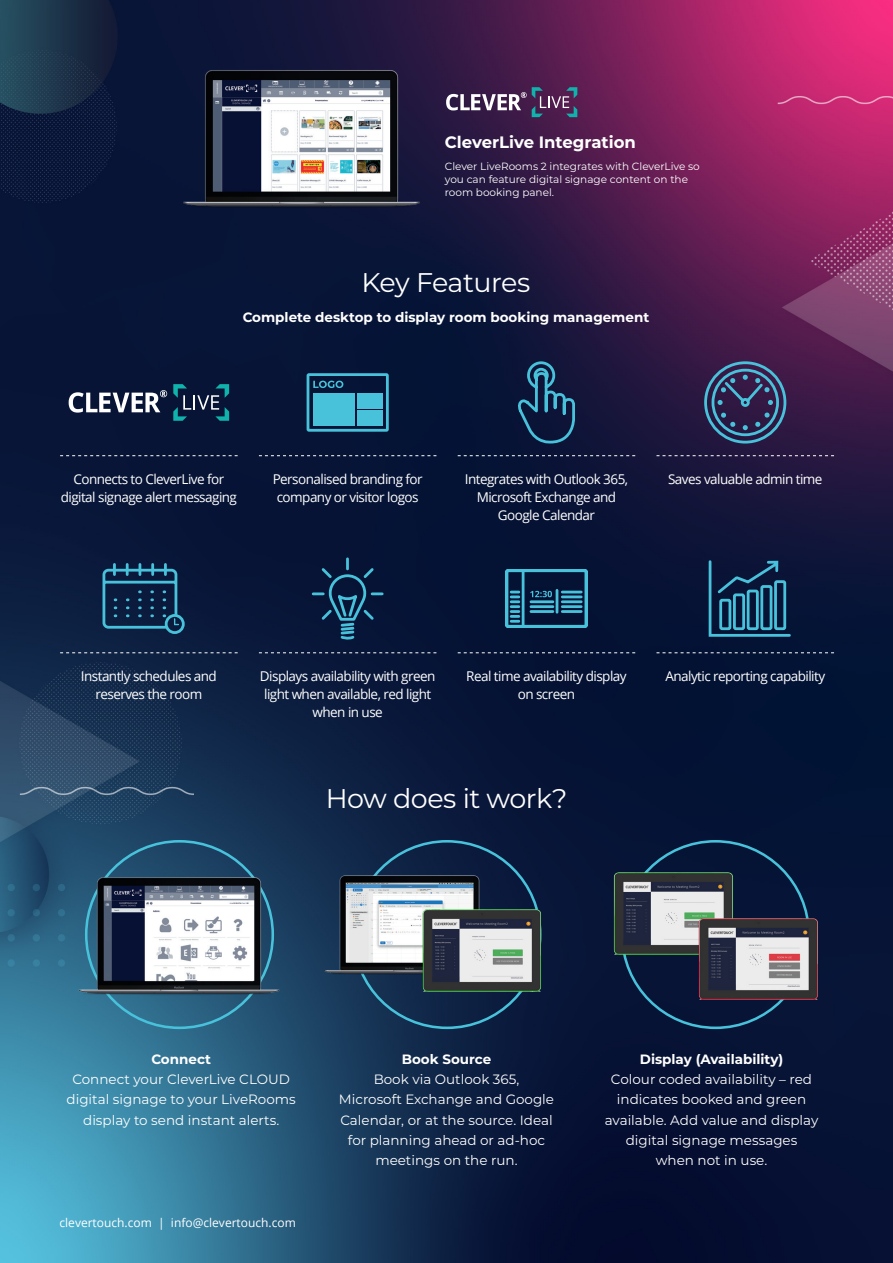
<style>
.page{position:relative;width:893px;height:1263px;background:#fff}
.page>*{position:absolute;margin:0;border:0;box-sizing:border-box;transform-origin:0 0}
.t1{font:27px "Montserrat";letter-spacing:-.015em;color:#fff}
.t2{font:700 16.5px "Montserrat";color:#fff}
.t3{font:13.5px/20.2px "Montserrat";color:#fff;text-align:center}
.Icon_Notes{font:13.5px/18px "Open Sans";letter-spacing:-.04em;color:#fff;text-align:center}
.t4{font:700 13.5px "Montserrat";color:#fff}
.t5{font:12px "Open Sans";color:#fff}
.t6{font:10.5px/13.2px "Montserrat";color:#fff}
.s1{font-weight:700}
</style>
<div class="page">
<img style="left:0;top:0;width:893px;height:1263px">
<svg style="left:60px;top:652px;width:178px;height:1px"></svg>
<svg style="left:60px;top:455px;width:178px;height:1px"></svg>
<svg style="left:259px;top:652px;width:177px;height:1px"></svg>
<svg style="left:259px;top:455px;width:177px;height:1px"></svg>
<svg style="left:656px;top:652px;width:178px;height:1px"></svg>
<svg style="left:656px;top:455px;width:178px;height:1px"></svg>
<svg style="left:458px;top:652px;width:177px;height:1px"></svg>
<svg style="left:458px;top:455px;width:177px;height:1px"></svg>
<svg style="left:703px;top:360px;width:85px;height:85px"></svg>
<svg style="left:517px;top:360px;width:60px;height:85px"></svg>
<svg style="left:504px;top:568px;width:85px;height:61px"></svg>
<hr style="left:556px;top:590px;width:2px;height:22px;background:#48c2db">
<svg style="left:707px;top:559px;width:85px;height:79px"></svg>
<div style="left:307px;top:373px;width:82px;height:59px;border:3px solid #48c2db"></div>
<div style="left:313px;top:393px;width:41px;height:33px;background:#48c2db"></div>
<div style="left:357px;top:393px;width:26px;height:15px;background:#48c2db"></div>
<div style="left:357px;top:410px;width:26px;height:16px;background:#48c2db"></div>
<svg style="left:313px;top:381px;width:30px;height:7px"></svg>
<svg style="left:69px;top:390px;width:98px;height:23px"></svg>
<svg style="left:173px;top:384px;width:56px;height:37px"></svg>
<svg style="left:310px;top:556px;width:75px;height:84px"></svg>
<div style="left:165px;top:614px;width:20px;height:20px;border:3px solid #48c2db;border-radius:50%"></div>
<svg style="left:101px;top:564px;width:78px;height:66px"></svg>
<img style="left:75px;top:873px;width:208px;height:126px">
<img style="left:321px;top:871px;width:177px;height:107px">
<img style="left:412px;top:904px;width:138px;height:89px">
<img style="left:180px;top:65px;width:244px;height:148px">
<svg style="left:446px;top:87px;width:131px;height:30px"></svg>
<img style="left:604px;top:867px;width:137px;height:90px">
<img style="left:689px;top:912px;width:137px;height:90px">
<p class="t2" style="left:445px;top:130px;width:193px">CleverLive Integration</p>
<p class="t6" style="left:445px;top:159px;width:257px">Clever LiveRooms 2 integrates with CleverLive so you can feature digital signage content on the room booking panel.</p>
<p class="t1" style="left:362px;top:264px;width:170px">Key Features</p>
<p class="t4" style="left:243px;top:308px;width:408px">Complete desktop to display room booking management</p>
<p class="Icon_Notes" style="left:61px;top:469px;width:178px">Connects to CleverLive for digital signage alert messaging</p>
<p class="Icon_Notes" style="left:273px;top:469px;width:151px">Personalised branding for company or visitor logos</p>
<p class="Icon_Notes" style="left:465px;top:469px;width:165px">Integrates with Outlook 365,<br>Microsoft Exchange and<br>Google Calendar</p>
<p class="Icon_Notes" style="left:668px;top:469px;width:156px">Saves valuable admin time</p>
<p class="Icon_Notes" style="left:81px;top:666px;width:137px">Instantly schedules and reserves the room</p>
<p class="Icon_Notes" style="left:260px;top:666px;width:177px">Displays availability with green light when available, red light when in use</p>
<p class="Icon_Notes" style="left:466px;top:666px;width:162px">Real time availability display on screen</p>
<p class="t1" style="left:326px;top:779px;width:243px">How does it work?</p>
<p class="Icon_Notes" style="left:665px;top:666px;width:161px">Analytic reporting capability</p>
<p class="t3" style="left:67px;top:1048px;width:231px"><span class="s1">Connect<br></span>Connect your CleverLive CLOUD digital signage to your LiveRooms display to send instant alerts.</p>
<p class="t3" style="left:339px;top:1048px;width:217px"><span class="s1">Book Source<br></span>Book via Outlook 365,<br>Microsoft Exchange and Google<br>Calendar, or at the source. Ideal for planning ahead or ad-hoc meetings on the run.</p>
<p class="t3" style="left:605px;top:1048px;width:215px"><span class="s1">Display (Availability)<br></span>Colour coded availability – red indicates booked and green available. Add value and display digital signage messages<br>when not in use.</p>
<p class="t5" style="left:60px;top:1214px;width:238px">clevertouch.com | info@clevertouch.com</p>
</div>
